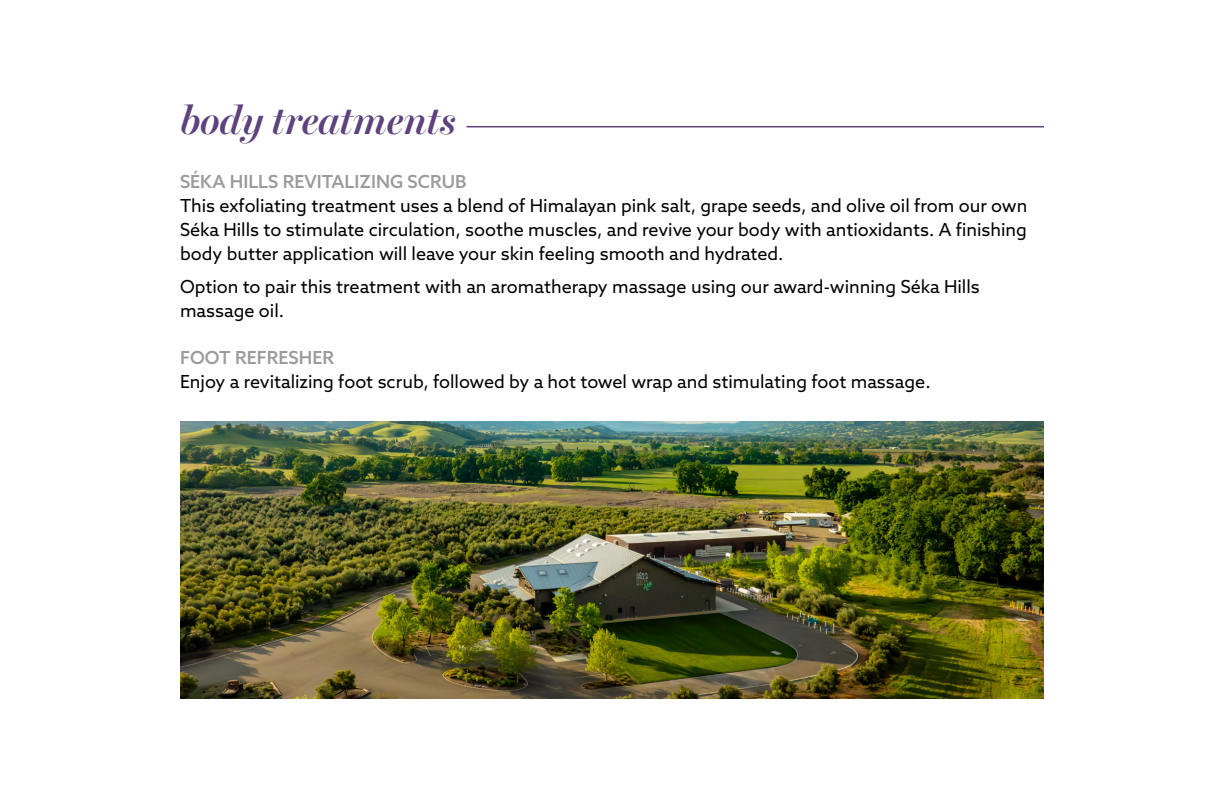
<style>
.page{position:relative;width:1224px;height:792px;background:#fff}
.page>*{position:absolute;margin:0;border:0;box-sizing:border-box;transform-origin:0 0}
.t1{font:italic 600 40px "Miller Banner";color:#5d427d}
.t2{font:18px/24px "Azo Sans";color:#000;text-align:justify}
.t3{font:500 18px "Azo Sans";color:#9c9a9a}
</style>
<div class="page">
<hr style="left:467px;top:126px;width:577px;height:1px;background:#5d427d">
<img style="left:180px;top:422px;width:864px;height:276px">
<h2 class="t1" style="left:180px;top:97px;width:277px">body treatments</h2>
<p class="t3" style="left:180px;top:170px;width:288px">SÉKA HILLS REVITALIZING SCRUB</p>
<p class="t2" style="left:180px;top:194px;width:849px">This exfoliating treatment uses a blend of Himalayan pink salt, grape seeds, and olive oil from our own Séka Hills to stimulate circulation, soothe muscles, and revive your body with antioxidants. A fnishing body butter application will leave your skin feeling smooth and hydrated.</p>
<p class="t2" style="left:180px;top:275px;width:801px">Option to pair this treatment with an aromatherapy massage using our award-winning Séka Hills massage oil.</p>
<p class="t3" style="left:180px;top:346px;width:156px">FOOT REFRESHER</p>
<p class="t2" style="left:180px;top:370px;width:752px">Enjoy a revitalizing foot scrub, followed by a hot towel wrap and stimulating foot massage.</p>
</div>
